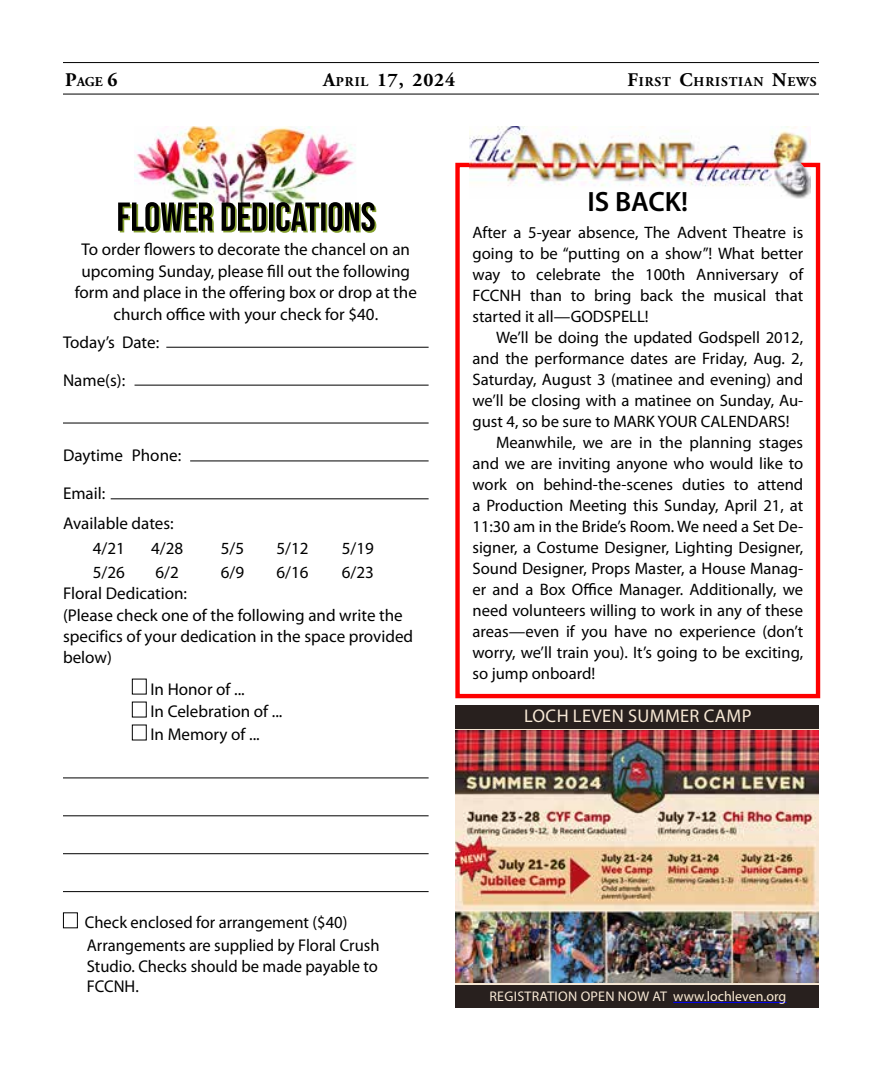
<style>
.page{position:relative;width:882px;height:1071px;background:#fff}
.page>*{position:absolute;margin:0;border:0;box-sizing:border-box;transform-origin:0 0}
.t1{font:600 28px "Myriad Pro";color:#000}
.t2{font:700 19.25px "Adobe Garamond Pro";letter-spacing:.045em;color:#000}
.t3{font:18.38px "Myriad Pro";letter-spacing:.02em;color:#f7e8d5}
.t4{font:17.15px/21.2px "Myriad Pro";color:#000}
.t5{font:16.62px/21px "Myriad Pro";color:#000;text-align:justify}
.t6{font:14px "Myriad Pro";letter-spacing:.02em;color:#f7e8d5}
.t7{font:700 13.47px "Adobe Garamond Pro";letter-spacing:.065em;color:#000}
.s1{font-size:19.25px}
.s2{font-size:13.47px}
.s3{color:#f9ead3}
</style>
<div class="page">
<hr style="left:63px;top:94px;width:756px;height:1px;background:#000">
<hr style="left:63px;top:62px;width:756px;height:1px;background:#000">
<img style="left:135px;top:126px;width:221px;height:76px">
<hr style="left:166px;top:347px;width:263px;height:1px;background:#000">
<hr style="left:135px;top:385px;width:294px;height:1px;background:#000">
<hr style="left:63px;top:423px;width:366px;height:1px;background:#000">
<hr style="left:190px;top:460px;width:239px;height:1px;background:#000">
<hr style="left:111px;top:498px;width:318px;height:1px;background:#000">
<div style="left:132px;top:679px;width:15px;height:16px;border:1px solid #000"></div>
<div style="left:132px;top:702px;width:15px;height:15px;border:1px solid #000"></div>
<div style="left:132px;top:725px;width:15px;height:15px;border:1px solid #000"></div>
<hr style="left:63px;top:777px;width:366px;height:1px;background:#000">
<hr style="left:63px;top:815px;width:366px;height:1px;background:#000">
<hr style="left:63px;top:853px;width:366px;height:1px;background:#000">
<hr style="left:63px;top:891px;width:366px;height:1px;background:#000">
<div style="left:63px;top:912px;width:15px;height:16px;border:1px solid #000"></div>
<svg style="left:118px;top:202px;width:258px;height:31px"></svg>
<div style="left:455px;top:984px;width:364px;height:24px;background:#28201e"></div>
<hr style="left:673px;top:1002px;width:113px;height:1px;background:#00f">
<img style="left:455px;top:730px;width:364px;height:252px">
<div style="left:455px;top:705px;width:364px;height:23px;background:#28201e"></div>
<div style="left:455px;top:163px;width:365px;height:535px;border:4px solid #fe0000"></div>
<img style="left:469px;top:126px;width:341px;height:73px">
<svg style="left:801px;top:163px;width:10px;height:4px"></svg>
<p class="t7" style="left:65px;top:73px;width:54px"><span class="s1">P</span>AGE <span class="s1">6</span></p>
<p class="t2" style="left:323px;top:68px;width:134px">A<span class="s2">PRIL</span> 17, 2024</p>
<p class="t7" style="left:627px;top:73px;width:191px"><span class="s1">F</span>IRST <span class="s1">C</span>HRISTIAN <span class="s1">N</span>EWS</p>
<p class="t4" style="left:75px;top:238px;width:344px;line-height:21.7px;text-align:center">To order flowers to decorate the chancel on an upcoming Sunday, please fill out the following form and place in the offering box or drop at the church office with your check for $40.</p>
<p class="t4" style="left:63px;top:331px;width:98px">Today’s Date:</p>
<p class="t4" style="left:63px;top:369px;width:64px">Name(s):</p>
<p class="t4" style="left:63px;top:445px;width:120px">Daytime Phone:</p>
<p class="t4" style="left:63px;top:478px;width:112px;line-height:29.8px">Email:<br>Available dates:</p>
<p class="t4" style="left:93px;top:537px;width:34px">4/21</p>
<p class="t4" style="left:151px;top:537px;width:34px">4/28</p>
<p class="t4" style="left:221px;top:537px;width:25px">5/5</p>
<p class="t4" style="left:277px;top:537px;width:34px">5/12</p>
<p class="t4" style="left:342px;top:537px;width:34px">5/19</p>
<p class="t4" style="left:93px;top:562px;width:34px">5/26</p>
<p class="t4" style="left:156px;top:562px;width:25px">6/2</p>
<p class="t4" style="left:221px;top:562px;width:25px">6/9</p>
<p class="t4" style="left:277px;top:562px;width:34px">6/16</p>
<p class="t4" style="left:342px;top:562px;width:34px">6/23</p>
<p class="t4" style="left:63px;top:583px;width:352px">Floral Dedication:<br>(Please check one of the following and write the specifics of your dedication in the space provided below)</p>
<p class="t4" style="left:150px;top:677px;width:134px;line-height:22.9px">In Honor of ...<br>In Celebration of ...<br>In Memory of ...</p>
<h1 class="t1" style="left:587px;top:184px;width:102px">IS BACK!</h1>
<p class="t5" style="left:472px;top:222px;width:332px">After a 5-year absence, The Advent Theatre is going to be “putting on a show”! What better way to celebrate the 100th Anniversary of FCCNH than to bring back the musical that started it all—GODSPELL!</p>
<p class="t5" style="left:496px;top:327px;width:309px">We’ll be doing the updated Godspell 2012,</p>
<p class="t5" style="left:472px;top:348px;width:332px">and the performance dates are Friday, Aug. 2,</p>
<p class="t5" style="left:472px;top:369px;width:332px">Saturday, August 3 (matinee and evening) and</p>
<p class="t5" style="left:472px;top:390px;width:332px">we’ll be closing with a matinee on Sunday, Au-</p>
<p class="t5" style="left:472px;top:411px;width:319px">gust 4, so be sure to MARK YOUR CALENDARS!</p>
<p class="t5" style="left:496px;top:432px;width:309px">Meanwhile, we are in the planning stages</p>
<p class="t5" style="left:472px;top:453px;width:332px">and we are inviting anyone who would like to</p>
<p class="t5" style="left:472px;top:474px;width:332px">work on behind-the-scenes duties to attend</p>
<p class="t5" style="left:472px;top:495px;width:332px">a Production Meeting this Sunday, April 21, at</p>
<p class="t5" style="left:472px;top:516px;width:332px">11:30 am in the Bride’s Room. We need a Set De-</p>
<p class="t5" style="left:472px;top:537px;width:332px">signer, a Costume Designer, Lighting Designer,</p>
<p class="t5" style="left:472px;top:558px;width:332px">Sound Designer, Props Master, a House Manag-</p>
<p class="t5" style="left:472px;top:579px;width:332px">er and a Box Office Manager. Additionally, we</p>
<p class="t5" style="left:472px;top:600px;width:332px">need volunteers willing to work in any of these</p>
<p class="t5" style="left:472px;top:621px;width:332px">areas—even if you have no experience (don’t</p>
<p class="t5" style="left:472px;top:642px;width:332px">worry, we’ll train you). It’s going to be exciting,</p>
<p class="t5" style="left:472px;top:663px;width:124px">so jump onboard!</p>
<p class="t3" style="left:524px;top:705px;width:229px">LOCH LEVEN SUMMER CAMP</p>
<p class="t4" style="left:85px;top:911px;width:296px;line-height:23.1px">Check enclosed for arrangement ($40)<br>Arrangements are supplied by Floral Crush</p>
<p class="t4" style="left:87px;top:956px;width:293px;line-height:20.5px">Studio. Checks should be made payable to<br>FCCNH.</p>
<p class="t6" style="left:489px;top:988px;width:299px">REGISTRATION OPEN NOW AT <span class="s3">www.lochleven.org</span></p>
</div>
